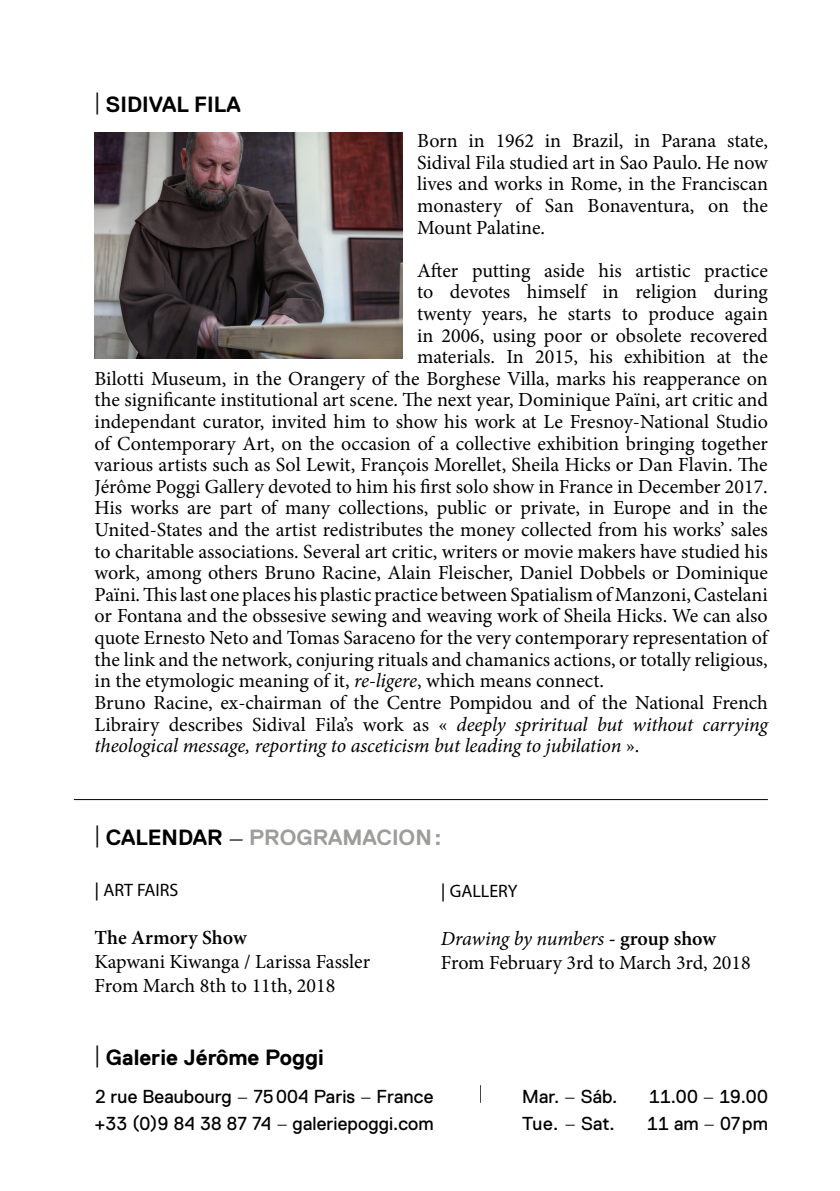
<style>
.page{position:relative;width:840px;height:1191px;background:#fff}
.page>*{position:absolute;margin:0;border:0;box-sizing:border-box;transform-origin:0 0}
.t1{font:700 22px "Replica Pro";color:#000}
.t2{font:700 22px "Replica Pro";color:#9d9d9c}
.t3{font:20px/21.6px "Minion Pro";letter-spacing:-.005em;color:#000}
.t4{font:italic 20px "Minion Pro";letter-spacing:-.01em;color:#000}
.t5{font:600 20px "Minion Pro";color:#000}
.t6{font:18.8px/27.6px "Replica Pro";letter-spacing:.005em;color:#000}
.t7{font:18px "Myriad Pro";color:#000}
.s1{font-family:"Minion Pro";font-weight:400}
.s2{font-style:italic}
.s3{font-style:normal}
.s4{font-family:"Minion Pro";font-weight:400;color:#000}
.s5{color:#000}
.s6{font-family:"Minion Pro";font-weight:400;font-style:italic;color:#000}
.s7{font-family:"Minion Pro";font-weight:600}
.s8{font-weight:600}
.s9{font-weight:300}
</style>
<div class="page">
<svg style="left:480px;top:1085px;width:1px;height:18px"></svg>
<img style="left:95px;top:133px;width:307px;height:225px">
<hr style="left:74px;top:799px;width:693px;height:1px;background:#000">
<p class="t1" style="left:95px;top:92px;width:148px"><span class="s1">|</span> SIDIVAL FILA</p>
<p class="t3" style="left:417px;top:130px;width:352px;text-align:justify">Born in 1962 in Brazil, in Parana state, Sidival Fila studied art in Sao Paulo. He now lives and works in Rome, in the Franciscan monastery of San Bonaventura, on the Mount Palatine.</p>
<p class="t3" style="left:417px;top:260px;width:352px">After putting aside his artistic practice</p>
<p class="t3" style="left:417px;top:281px;width:352px">to devotes himself in religion during</p>
<p class="t3" style="left:417px;top:303px;width:352px">twenty years, he starts to produce again</p>
<p class="t3" style="left:417px;top:324px;width:352px">in 2006, using poor or obsolete recovered</p>
<p class="t3" style="left:417px;top:346px;width:352px">materials. In 2015, his exhibition at the</p>
<p class="t3" style="left:95px;top:368px;width:674px">Bilotti Museum, in the Orangery of the Borghese Villa, marks his reapperance on</p>
<p class="t3" style="left:95px;top:389px;width:674px">the significante institutional art scene. The next year, Dominique Païni, art critic and</p>
<p class="t3" style="left:95px;top:411px;width:674px">independant curator, invited him to show his work at Le Fresnoy-National Studio</p>
<p class="t3" style="left:95px;top:432px;width:674px">of Contemporary Art, on the occasion of a collective exhibition bringing together</p>
<p class="t3" style="left:95px;top:454px;width:674px">various artists such as Sol Lewit, François Morellet, Sheila Hicks or Dan Flavin. The</p>
<p class="t3" style="left:95px;top:476px;width:674px">Jérôme Poggi Gallery devoted to him his first solo show in France in December 2017.</p>
<p class="t3" style="left:95px;top:497px;width:674px">His works are part of many collections, public or private, in Europe and in the</p>
<p class="t3" style="left:95px;top:519px;width:674px">United-States and the artist redistributes the money collected from his works’ sales</p>
<p class="t3" style="left:95px;top:540px;width:674px">to charitable associations. Several art critic, writers or movie makers have studied his</p>
<p class="t3" style="left:95px;top:562px;width:674px">work, among others Bruno Racine, Alain Fleischer, Daniel Dobbels or Dominique</p>
<p class="t3" style="left:95px;top:584px;width:674px">Païni. This last one places his plastic practice between Spatialism of Manzoni, Castelani</p>
<p class="t3" style="left:95px;top:605px;width:674px">or Fontana and the obssesive sewing and weaving work of Sheila Hicks. We can also</p>
<p class="t3" style="left:95px;top:627px;width:674px">quote Ernesto Neto and Tomas Saraceno for the very contemporary representation of</p>
<p class="t3" style="left:95px;top:648px;width:674px">the link and the network, conjuring rituals and chamanics actions, or totally religious,</p>
<p class="t3" style="left:95px;top:670px;width:511px">in the etymologic meaning of it, <span class="s2">re-ligere</span>, which means connect.</p>
<p class="t3" style="left:95px;top:692px;width:674px">Bruno Racine, ex-chairman of the Centre Pompidou and of the National French</p>
<p class="t3" style="left:95px;top:713px;width:674px">Librairy describes Sidival Fila’s work as « <span class="s2">deeply spriritual but without carrying</span></p>
<p class="t4" style="left:95px;top:732px;width:546px">theological message, reporting to asceticism but leading to jubilation <span class="s3">».</span></p>
<p class="t2" style="left:95px;top:825px;width:348px"><span class="s4">|</span> <span class="s5">CALENDAR</span> <span class="s6">-</span> PROGRAMACION:</p>
<p class="t7" style="left:95px;top:879px;width:85px"><span class="s7">|</span> ART FAIRS</p>
<p class="t5" style="left:95px;top:926px;width:153px">The Armory Show</p>
<p class="t3" style="left:95px;top:950px;width:277px;line-height:24px">Kapwani Kiwanga / Larissa Fassler<br>From March 8th to 11th, 2018</p>
<p class="t7" style="left:440px;top:879px;width:78px"><span class="s7">|</span> GALLERY</p>
<p class="t3" style="left:440px;top:926px;width:311px;line-height:24px"><span class="s2">Drawing by numbers</span> <span class="s8">- group show<br></span>From February 3rd to March 3rd, 2018</p>
<p class="t1" style="left:95px;top:1045px;width:230px"><span class="s1">|</span> Galerie Jérôme Poggi</p>
<p class="t6" style="left:95px;top:1082px;width:340px">2 rue Beaubourg <span class="s9">–</span> 75004 Paris <span class="s9">–</span> France +33 (0)9 84 38 87 74 <span class="s9">–</span> galeriepoggi.com</p>
<p class="t6" style="left:522px;top:1082px;width:97px">Mar. <span class="s9">–</span> Sáb.<br>Tue. <span class="s9">–</span> Sat.</p>
<p class="t6" style="left:647px;top:1082px;width:122px">11.00 <span class="s9">–</span> 19.00<br>11 am <span class="s9">–</span> 07pm</p>
</div>
